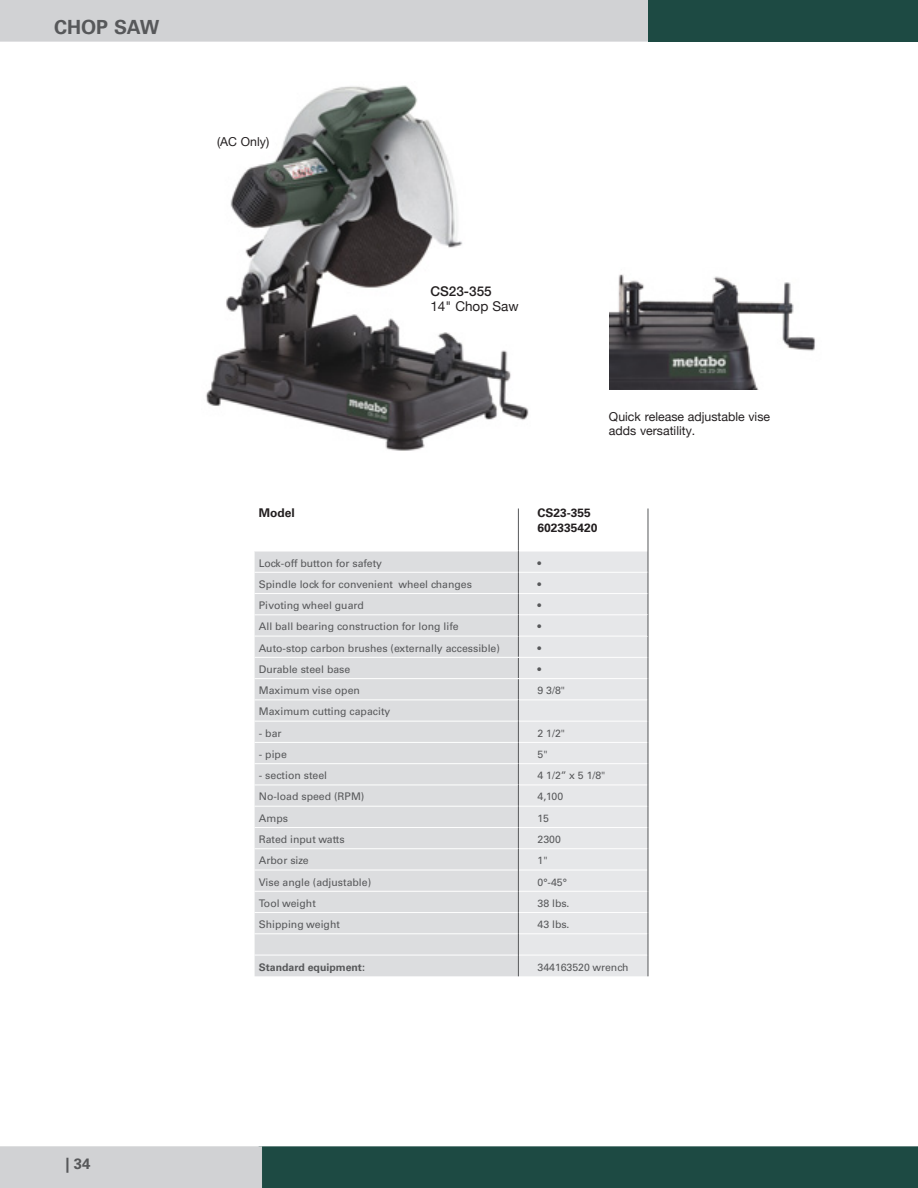
<style>
.page{position:relative;width:918px;height:1188px;background:#fff}
.page>*{position:absolute;margin:0;border:0;box-sizing:border-box;transform-origin:0 0}
.t1{font:700 19.5px "Univers Metabo";color:#57585a}
.t2{font:700 15px "Univers Metabo";color:#57585a}
.t3{font:13.5px/14.9px "Helvetica Neue";color:#231f20}
.t4{font:12.3px/13.5px "Helvetica Neue";color:#231f20}
.p_table_techData_hea{font:700 12px "Univers Metabo";color:#231f20}
.p_table_techData_bod{font:10.5px "Univers Metabo";color:#57585a}
.p_table_techData_bod-2{font:700 10.5px "Univers Metabo";color:#57585a}
.s1{font-weight:500}
</style>
<div class="page">
<svg style="left:0;top:1146px;width:918px;height:42px;background:#53736e"></svg>
<div style="left:0;top:0;width:648px;height:42px;background:#d1d2d4"></div>
<div style="left:648px;top:0;width:270px;height:42px;background:#1d4a43"></div>
<img style="left:206px;top:85px;width:323px;height:366px">
<div style="left:255px;top:552px;width:263px;height:424px;background:#dcdddf"></div>
<div style="left:519px;top:552px;width:129px;height:424px;background:#e6e7e9"></div>
<hr style="left:518px;top:509px;width:1px;height:42px;background:#57585a">
<hr style="left:255px;top:657px;width:263px;height:1px;background:#fff">
<hr style="left:255px;top:678px;width:263px;height:1px;background:#fff">
<hr style="left:518px;top:657px;width:130px;height:1px;background:#fff">
<hr style="left:518px;top:678px;width:130px;height:1px;background:#fff">
<hr style="left:255px;top:699px;width:263px;height:1px;background:#fff">
<hr style="left:519px;top:699px;width:129px;height:1px;background:#fff">
<hr style="left:255px;top:721px;width:263px;height:1px;background:#fff">
<hr style="left:519px;top:721px;width:129px;height:1px;background:#fff">
<hr style="left:255px;top:742px;width:263px;height:1px;background:#fff">
<hr style="left:519px;top:742px;width:129px;height:1px;background:#fff">
<hr style="left:255px;top:763px;width:263px;height:1px;background:#fff">
<hr style="left:519px;top:763px;width:129px;height:1px;background:#fff">
<hr style="left:255px;top:784px;width:263px;height:1px;background:#fff">
<hr style="left:519px;top:784px;width:129px;height:1px;background:#fff">
<hr style="left:255px;top:806px;width:263px;height:1px;background:#fff">
<hr style="left:519px;top:806px;width:129px;height:1px;background:#fff">
<hr style="left:255px;top:827px;width:263px;height:1px;background:#fff">
<hr style="left:519px;top:827px;width:129px;height:1px;background:#fff">
<hr style="left:255px;top:848px;width:263px;height:1px;background:#fff">
<hr style="left:255px;top:870px;width:263px;height:1px;background:#fff">
<hr style="left:255px;top:891px;width:263px;height:1px;background:#fff">
<hr style="left:255px;top:912px;width:263px;height:1px;background:#fff">
<hr style="left:255px;top:933px;width:263px;height:1px;background:#fff">
<hr style="left:255px;top:955px;width:263px;height:1px;background:#fff">
<hr style="left:519px;top:848px;width:129px;height:1px;background:#fff">
<hr style="left:519px;top:870px;width:129px;height:1px;background:#fff">
<hr style="left:519px;top:891px;width:129px;height:1px;background:#fff">
<hr style="left:519px;top:912px;width:129px;height:1px;background:#fff">
<hr style="left:519px;top:933px;width:129px;height:1px;background:#fff">
<hr style="left:519px;top:955px;width:129px;height:1px;background:#fff">
<hr style="left:648px;top:509px;width:1px;height:42px;background:#57585a">
<hr style="left:255px;top:572px;width:263px;height:1px;background:#fff">
<hr style="left:255px;top:593px;width:263px;height:1px;background:#fff">
<hr style="left:519px;top:572px;width:129px;height:1px;background:#fff">
<hr style="left:519px;top:593px;width:129px;height:1px;background:#fff">
<hr style="left:255px;top:614px;width:263px;height:1px;background:#fff">
<hr style="left:255px;top:636px;width:263px;height:1px;background:#fff">
<hr style="left:519px;top:614px;width:129px;height:1px;background:#fff">
<hr style="left:519px;top:636px;width:129px;height:1px;background:#fff">
<svg style="left:518px;top:551px;width:1px;height:425px"></svg>
<svg style="left:648px;top:551px;width:1px;height:425px"></svg>
<img style="left:609px;top:274px;width:206px;height:115px">
<p class="t1" style="left:54px;top:16px;width:107px">CHOP SAW</p>
<p class="t4" style="left:217px;top:135px;width:54px">(AC Only)</p>
<p class="t3" style="left:430px;top:284px;width:90px"><span class="s1">CS23-355<br></span>14" Chop Saw</p>
<p class="t4" style="left:609px;top:410px;width:163px">Quick release adjustable vise adds versatility.</p>
<p class="p_table_techData_hea" style="left:259px;top:506px;width:37px">Model</p>
<p class="p_table_techData_hea" style="left:538px;top:506px;width:55px">CS23-355</p>
<p class="p_table_techData_hea" style="left:538px;top:521px;width:62px">602335420</p>
<p class="p_table_techData_bod" style="left:259px;top:557px;width:125px">Lock-off button for safety</p>
<p class="p_table_techData_bod" style="left:538px;top:557px;width:5px">•</p>
<p class="p_table_techData_bod" style="left:259px;top:578px;width:215px">Spindle lock for convenient wheel changes</p>
<p class="p_table_techData_bod" style="left:538px;top:578px;width:5px">•</p>
<p class="p_table_techData_bod" style="left:259px;top:599px;width:107px">Pivoting wheel guard</p>
<p class="p_table_techData_bod" style="left:538px;top:599px;width:5px">•</p>
<p class="p_table_techData_bod" style="left:259px;top:620px;width:201px">All ball bearing construction for long life</p>
<p class="p_table_techData_bod" style="left:538px;top:620px;width:5px">•</p>
<p class="p_table_techData_bod" style="left:259px;top:642px;width:243px">Auto-stop carbon brushes (externally accessible)</p>
<p class="p_table_techData_bod" style="left:538px;top:642px;width:5px">•</p>
<p class="p_table_techData_bod" style="left:259px;top:663px;width:93px">Durable steel base</p>
<p class="p_table_techData_bod" style="left:538px;top:663px;width:5px">•</p>
<p class="p_table_techData_bod" style="left:259px;top:684px;width:103px">Maximum vise open</p>
<p class="p_table_techData_bod" style="left:538px;top:684px;width:29px">9 3/8"</p>
<p class="p_table_techData_bod" style="left:259px;top:705px;width:133px">Maximum cutting capacity</p>
<p class="p_table_techData_bod" style="left:259px;top:727px;width:24px">- bar</p>
<p class="p_table_techData_bod" style="left:538px;top:727px;width:29px">2 1/2"</p>
<p class="p_table_techData_bod" style="left:259px;top:748px;width:30px">- pipe</p>
<p class="p_table_techData_bod" style="left:538px;top:748px;width:12px">5"</p>
<p class="p_table_techData_bod" style="left:259px;top:769px;width:70px">- section steel</p>
<p class="p_table_techData_bod" style="left:538px;top:769px;width:69px">4 1/2” x 5 1/8"</p>
<p class="p_table_techData_bod" style="left:259px;top:790px;width:107px">No-load speed (RPM)</p>
<p class="p_table_techData_bod" style="left:538px;top:790px;width:27px">4,100</p>
<p class="p_table_techData_bod" style="left:259px;top:812px;width:31px">Amps</p>
<p class="p_table_techData_bod" style="left:538px;top:812px;width:13px">15</p>
<p class="p_table_techData_bod" style="left:259px;top:833px;width:87px">Rated input watts</p>
<p class="p_table_techData_bod" style="left:538px;top:833px;width:25px">2300</p>
<p class="p_table_techData_bod" style="left:259px;top:854px;width:51px">Arbor size</p>
<p class="p_table_techData_bod" style="left:538px;top:854px;width:12px">1"</p>
<p class="p_table_techData_bod" style="left:259px;top:876px;width:114px">Vise angle (adjustable)</p>
<p class="p_table_techData_bod" style="left:538px;top:876px;width:31px">0°-45°</p>
<p class="p_table_techData_bod" style="left:259px;top:897px;width:59px">Tool weight</p>
<p class="p_table_techData_bod" style="left:538px;top:897px;width:33px">38 lbs.</p>
<p class="p_table_techData_bod" style="left:259px;top:918px;width:83px">Shipping weight</p>
<p class="p_table_techData_bod" style="left:538px;top:918px;width:33px">43 lbs.</p>
<p class="p_table_techData_bod-2" style="left:259px;top:961px;width:108px">Standard equipment:</p>
<p class="p_table_techData_bod" style="left:538px;top:961px;width:93px">344163520 wrench</p>
<h2 class="t2" style="left:65px;top:1155px;width:27px">| 34</h2>
</div>
